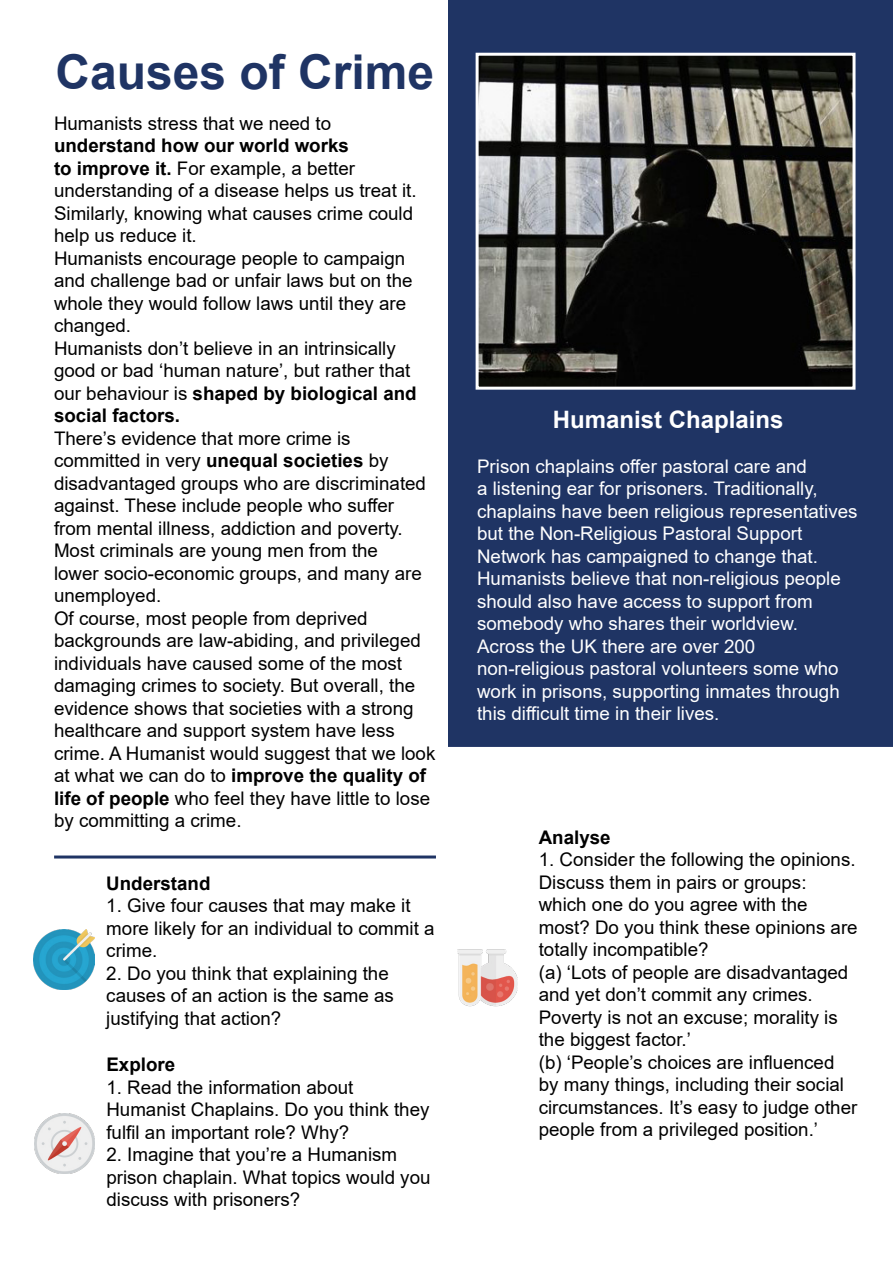
<style>
.page{position:relative;width:893px;height:1263px;background:#fff}
.page>*{position:absolute;margin:0;border:0;box-sizing:border-box;transform-origin:0 0}
.t1{font:700 48px "Arial";color:#1f3464}
.t2{font:700 24px "Arial";color:#fff}
.t3{font:18.75px/22.5px "Arial";color:#000}
.t4{font:18.75px/22.5px "Arial";color:#fff}
.t5{font:700 18.75px "Arial";color:#000}
.s1{font-weight:700}
</style>
<div class="page">
<div style="left:448px;top:0;width:445px;height:747px;background:#1f3464"></div>
<img style="left:480px;top:57px;width:371px;height:329px">
<div style="left:476px;top:53px;width:379px;height:337px;border:3px solid #fff"></div>
<hr style="left:54px;top:855px;width:382px;height:3px;background:#1f3464">
<img style="left:34px;top:929px;width:60px;height:61px">
<img style="left:34px;top:1113px;width:60px;height:60px">
<img style="left:457px;top:949px;width:61px;height:58px">
<h1 class="t1" style="left:56px;top:38px;width:380px">Causes of Crime</h1>
<p class="t3" style="left:54px;top:112px;width:279px">Humanists stress that we need to</p>
<p class="t3" style="left:54px;top:134px;width:364px"><span class="s1">understand how our world works<br>to improve it.</span> For example, a better understanding of a disease helps us treat it.<br>Similarly, knowing what causes crime could help us reduce it.<br>Humanists encourage people to campaign and challenge bad or unfair laws but on the whole they would follow laws until they are changed.<br>Humanists don’t believe in an intrinsically good or bad ‘human nature’, but rather that our behaviour is <span class="s1">shaped by biological and social factors.</span></p>
<p class="t3" style="left:54px;top:427px;width:383px">There’s evidence that more crime is committed in very <span class="s1">unequal societies</span> by disadvantaged groups who are discriminated against. These include people who suffer from mental illness, addiction and poverty.<br>Most criminals are young men from the<br>lower socio-economic groups, and many are unemployed.<br>Of course, most people from deprived backgrounds are law-abiding, and privileged individuals have caused some of the most damaging crimes to society. But overall, the evidence shows that societies with a strong healthcare and support system have less crime. A Humanist would suggest that we look at what we can do to <span class="s1">improve the quality of life of people</span> who feel they have little to lose by committing a crime.</p>
<p class="t5" style="left:106px;top:870px;width:106px">Understand</p>
<p class="t3" style="left:106px;top:894px;width:330px">1. Give four causes that may make it more likely for an individual to commit a crime.</p>
<p class="t3" style="left:106px;top:962px;width:289px">2. Do you think that explaining the causes of an action is the same as justifying that action?</p>
<p class="t5" style="left:106px;top:1052px;width:70px">Explore</p>
<p class="t3" style="left:106px;top:1076px;width:325px">1. Read the information about<br>Humanist Chaplains. Do you think they fulfil an important role? Why?</p>
<p class="t3" style="left:106px;top:1143px;width:326px">2. Imagine that you’re a Humanism prison chaplain. What topics would you discuss with prisoners?</p>
<p class="t2" style="left:553px;top:402px;width:232px">Humanist Chaplains</p>
<p class="t4" style="left:477px;top:455px;width:382px">Prison chaplains offer pastoral care and<br>a listening ear for prisoners. Traditionally, chaplains have been religious representatives but the Non-Religious Pastoral Support Network has campaigned to change that.<br>Humanists believe that non-religious people should also have access to support from somebody who shares their worldview.<br>Across the UK there are over 200 non-religious pastoral volunteers some who work in prisons, supporting inmates through this difficult time in their lives.</p>
<p class="t5" style="left:539px;top:824px;width:73px">Analyse</p>
<p class="t3" style="left:539px;top:848px;width:320px">1. Consider the following the opinions.<br>Discuss them in pairs or groups: which one do you agree with the most? Do you think these opinions are totally incompatible?<br>(a) ‘Lots of people are disadvantaged and yet don’t commit any crimes.<br>Poverty is not an excuse; morality is the biggest factor.’<br>(b) ‘People’s choices are influenced by many things, including their social circumstances. It’s easy to judge other people from a privileged position.’</p>
</div>
